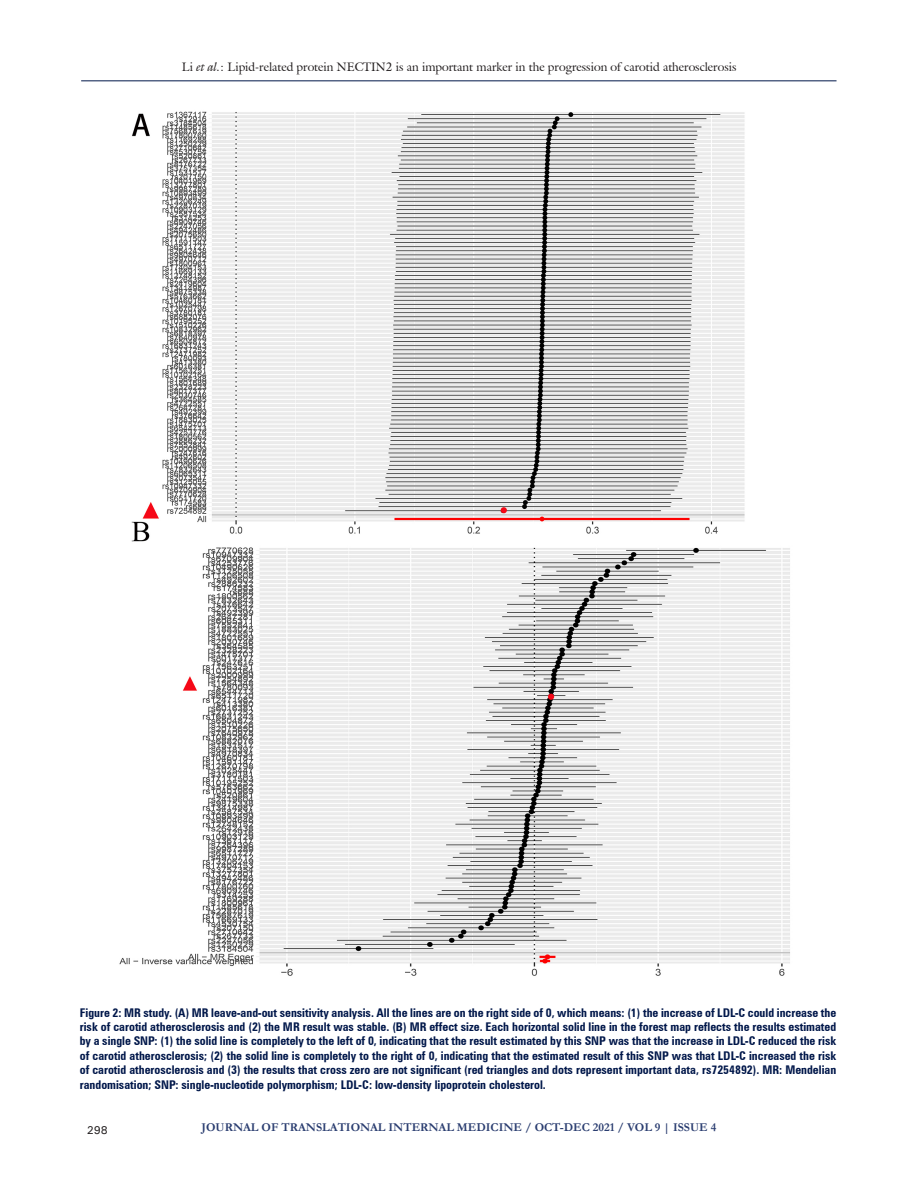
<style>
.page{position:relative;width:918px;height:1188px;background:#fff}
.page>*{position:absolute;margin:0;border:0;box-sizing:border-box;transform-origin:0 0}
.FGC{font:700 condensed 12px/14.4px "Zurich BT";color:#00174a;text-align:justify}
.t1{font:12px "Galliard IT Cby BT";color:#231f20}
.t2{font:700 12px "Garamond";color:#2a3d70}
.t3{font:500 11.25px "Univers";color:#231f20}
.s1{font-style:italic}
</style>
<div class="page">
<hr style="left:81px;top:80px;width:756px;height:1px;background:#00174a">
<img style="left:119px;top:111px;width:671px;height:865px">
<p class="t1" style="left:182px;top:59px;width:556px">Li <span class="s1">et al.</span>: Lipid-related protein NECTIN2 is an important marker in the progression of carotid atherosclerosis</p>
<p class="FGC" style="left:80px;top:1005px;width:758px">Figure 2: MR study. (A) MR leave-and-out sensitivity analysis. All the lines are on the right side of 0, which means: (1) the increase of LDL-C could increase the risk of carotid atherosclerosis and (2) the MR result was stable. (B) MR effect size. Each horizontal solid line in the forest map reflects the results estimated by a single SNP: (1) the solid line is completely to the left of 0, indicating that the result estimated by this SNP was that the increase in LDL-C reduced the risk of carotid atherosclerosis; (2) the solid line is completely to the right of 0, indicating that the estimated result of this SNP was that LDL-C increased the risk of carotid atherosclerosis and (3) the results that cross zero are not significant (red triangles and dots represent important data, rs7254892). MR: Mendelian randomisation; SNP: single-nucleotide polymorphism; LDL-C: low-density lipoprotein cholesterol.</p>
<p class="t3" style="left:87px;top:1123px;width:23px">298</p>
<p class="t2" style="left:202px;top:1119px;width:516px">JOURNAL OF TRANSLATIONAL INTERNAL MEDICINE / OCT-DEC 2021 / VOL 9 | ISSUE 4</p>
</div>
